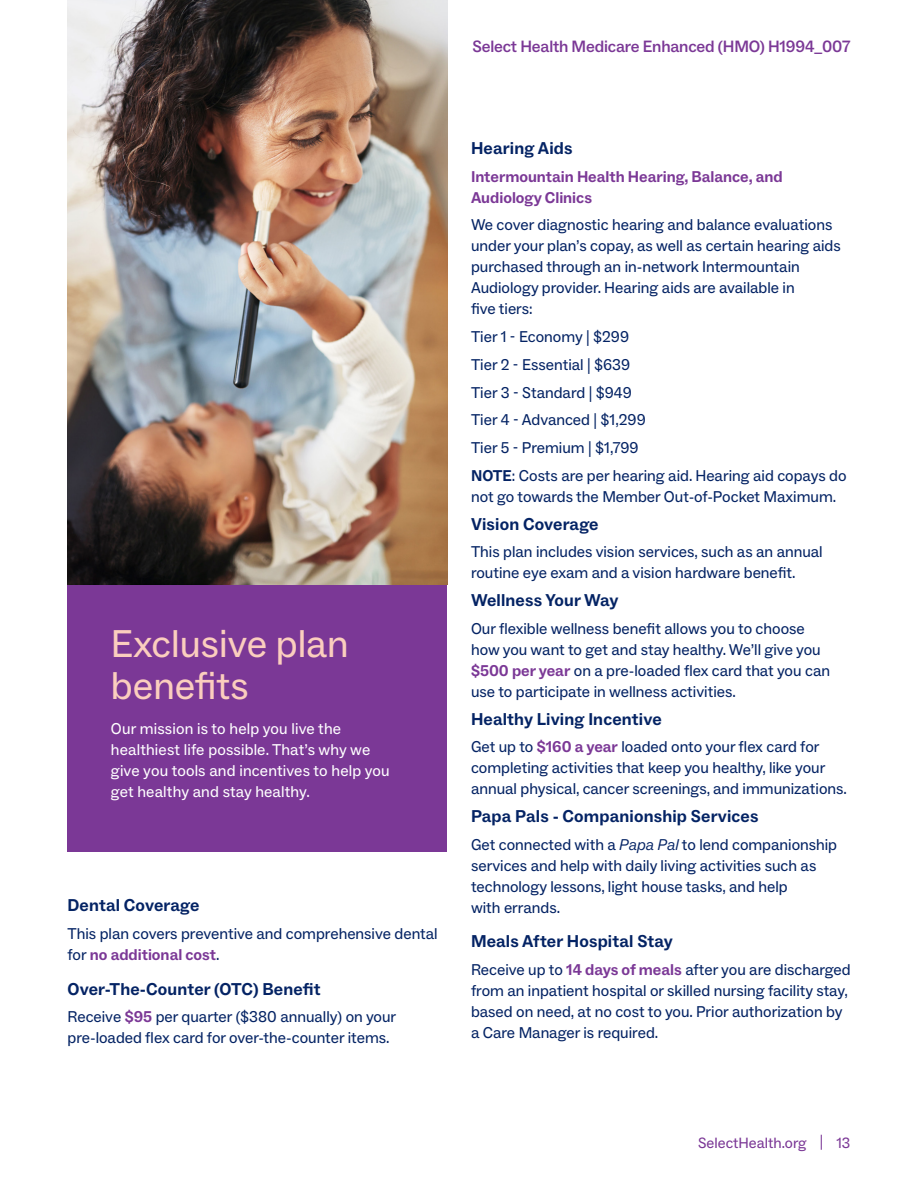
<style>
.page{position:relative;width:918px;height:1188px;background:#fff}
.page>*{position:absolute;margin:0;border:0;box-sizing:border-box;transform-origin:0 0}
.Headline_Social_Regu{font:39px/42px "ABC Social";color:#fbcebe}
.ABC_Social_10_5_14_M{font:700 17.25px "ABC Social";letter-spacing:.01em;color:#042364}
.Body_Head_Social_bol{font:700 17.25px "ABC Social";letter-spacing:.01em;color:#042364}
.t1{font:500 16.5px "ABC Social";letter-spacing:-.01em;color:#7b3896}
.ABC_Social_10_5_14_M-2{font:15.75px/21px "ABC Social";color:#042364}
.abc_social_body_10_5{font:15.75px/21px "ABC Social";letter-spacing:.01em;color:#fff}
.ABC_Social_10_5_14_M-3{font:700 15.75px/21px "ABC Social";color:#7b3896}
.t2{font:15px "ABC Social";color:#7b3896}
.s1{font-weight:700;color:#7b3896}
.s2{font-weight:700}
.s3{font-style:italic}
</style>
<div class="page">
<div style="left:68px;top:576px;width:379px;height:276px;background:#7b3896"></div>
<img style="left:68px;top:0;width:379px;height:585px">
<p class="t1" style="left:472px;top:36px;width:380px">Select Health Medicare Enhanced (HMO) H1994_007</p>
<p class="Headline_Social_Regu" style="left:111px;top:624px;width:239px">Exclusive plan benefits</p>
<p class="abc_social_body_10_5" style="left:111px;top:718px;width:280px">Our mission is to help you live the healthiest life possible. That’s why we give you tools and incentives to help you get healthy and stay healthy.</p>
<p class="Body_Head_Social_bol" style="left:68px;top:895px;width:133px">Dental Coverage</p>
<p class="ABC_Social_10_5_14_M-2" style="left:68px;top:924px;width:372px">This plan covers preventive and comprehensive dental for <span class="s1">no additional cost</span>.</p>
<p class="Body_Head_Social_bol" style="left:68px;top:978px;width:255px">Over-The-Counter (OTC) Benefit</p>
<p class="ABC_Social_10_5_14_M-2" style="left:68px;top:1007px;width:330px">Receive <span class="s1">$95</span> per quarter ($380 annually) on your pre-loaded flex card for over-the-counter items.</p>
<p class="Body_Head_Social_bol" style="left:471px;top:138px;width:103px">Hearing Aids</p>
<p class="ABC_Social_10_5_14_M-3" style="left:471px;top:166px;width:313px">Intermountain Health Hearing, Balance, and<br>Audiology Clinics</p>
<p class="ABC_Social_10_5_14_M-2" style="left:471px;top:215px;width:371px">We cover diagnostic hearing and balance evaluations under your plan’s copay, as well as certain hearing aids purchased through an in-network Intermountain Audiology provider. Hearing aids are available in<br>five tiers:</p>
<p class="ABC_Social_10_5_14_M-2" style="left:471px;top:327px;width:160px">Tier 1 - Economy | $299</p>
<p class="ABC_Social_10_5_14_M-2" style="left:471px;top:354px;width:161px">Tier 2 - Essential | $639</p>
<p class="ABC_Social_10_5_14_M-2" style="left:471px;top:382px;width:162px">Tier 3 - Standard | $949</p>
<p class="ABC_Social_10_5_14_M-2" style="left:471px;top:410px;width:176px">Tier 4 - Advanced | $1,299</p>
<p class="ABC_Social_10_5_14_M-2" style="left:471px;top:438px;width:169px">Tier 5 - Premium | $1,799</p>
<p class="ABC_Social_10_5_14_M-2" style="left:471px;top:465px;width:377px"><span class="s2">NOTE</span>: Costs are per hearing aid. Hearing aid copays do not go towards the Member Out-of-Pocket Maximum.</p>
<p class="ABC_Social_10_5_14_M" style="left:471px;top:513px;width:129px">Vision Coverage</p>
<p class="ABC_Social_10_5_14_M-2" style="left:471px;top:542px;width:353px">This plan includes vision services, such as an annual routine eye exam and a vision hardware benefit.</p>
<p class="ABC_Social_10_5_14_M" style="left:471px;top:590px;width:149px">Wellness Your Way</p>
<p class="ABC_Social_10_5_14_M-2" style="left:471px;top:618px;width:361px">Our flexible wellness benefit allows you to choose how you want to get and stay healthy. We’ll give you <span class="s1">$500 per year</span> on a pre-loaded flex card that you can use to participate in wellness activities.</p>
<p class="ABC_Social_10_5_14_M" style="left:471px;top:708px;width:192px">Healthy Living Incentive</p>
<p class="ABC_Social_10_5_14_M-2" style="left:471px;top:737px;width:377px">Get up to <span class="s1">$160 a year</span> loaded onto your flex card for completing activities that keep you healthy, like your annual physical, cancer screenings, and immunizations.</p>
<p class="ABC_Social_10_5_14_M" style="left:471px;top:806px;width:289px">Papa Pals - Companionship Services</p>
<p class="ABC_Social_10_5_14_M-2" style="left:471px;top:834px;width:368px">Get connected with a <span class="s3">Papa Pal</span> to lend companionship services and help with daily living activities such as technology lessons, light house tasks, and help<br>with errands.</p>
<p class="Body_Head_Social_bol" style="left:471px;top:931px;width:203px">Meals After Hospital Stay</p>
<p class="ABC_Social_10_5_14_M-2" style="left:471px;top:960px;width:381px">Receive up to <span class="s1">14 days of meals</span> after you are discharged from an inpatient hospital or skilled nursing facility stay, based on need, at no cost to you. Prior authorization by a Care Manager is required.</p>
<p class="t2" style="left:698px;top:1133px;width:154px">SelectHealth.org | 13</p>
</div>
